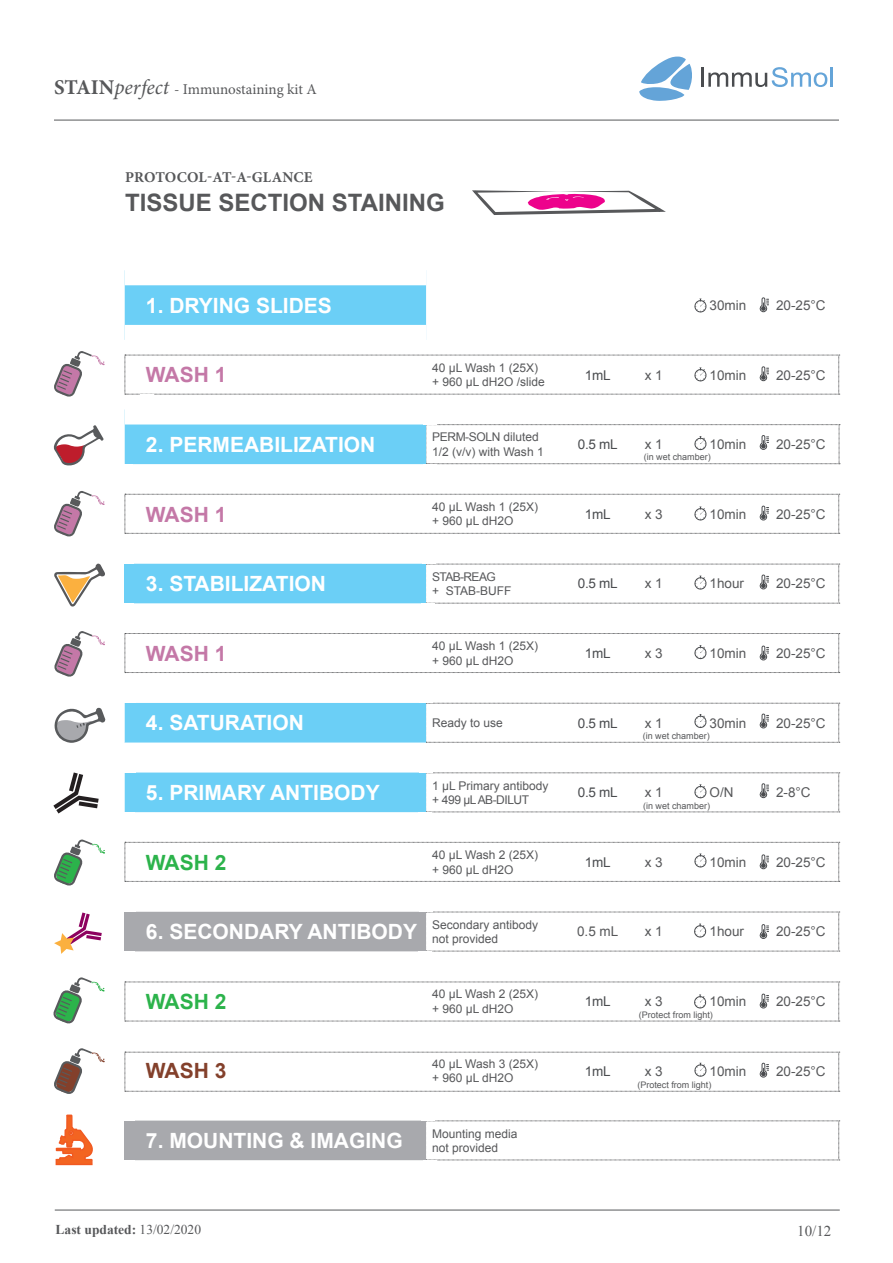
<style>
.page{position:relative;width:893px;height:1263px;background:#fff}
.page>*{position:absolute;margin:0;border:0;box-sizing:border-box;transform-origin:0 0}
.t1{font:700 24px "Arial";color:#57585a}
.t2{font:700 21px "Arial";color:#fff}
.t3{font:700 21px "Arial";color:#c478a7}
.t4{font:700 21px "Arial";color:#2cb34b}
.t5{font:700 21px "Arial";color:#83402b}
.t6{font:15px "Minion Pro";color:#57585a}
.t7{font:700 15px "Minion Pro";letter-spacing:.005em;color:#57585a}
.t8{font:15px "Times New Roman";color:#57585a}
.t9{font:13.5px "Arial";color:#57585a}
.t10{font:13.5px "Arial";letter-spacing:-.02em;color:#4a4c4f}
.t11{font:700 13.5px "Times New Roman";color:#57585a}
.t12{font:12px/14.4px "Arial";color:#57585a}
.t13{font:12px "Times New Roman";color:#57585a}
.t14{font:12px/14.4px "Arial";letter-spacing:-.05em;color:#57585a}
.t15{font:9px "Arial";color:#57585a}
.s1{font-weight:700;font-size:21px}
.s2{font-style:italic;font-size:21px}
.s3{font-weight:400}
</style>
<div class="page">
<svg style="left:639px;top:57px;width:53px;height:44px"></svg>
<hr style="left:830px;top:67px;width:3px;height:20px;background:#64a4d8">
<hr style="left:701px;top:67px;width:3px;height:20px;background:#4a4c4f">
<svg style="left:708px;top:67px;width:119px;height:20px"></svg>
<hr style="left:54px;top:120px;width:785px;height:1px;background:#57585a">
<hr style="left:55px;top:1210px;width:785px;height:1px;background:#57585a">
<svg style="left:426px;top:1120px;width:414px;height:41px"></svg>
<div style="left:125px;top:285px;width:301px;height:527px;background:#6bcff6"></div>
<div style="left:125px;top:549px;width:301px;height:69px;background:#6bcff6"></div>
<div style="left:125px;top:897px;width:301px;height:69px;background:#a8a9ad"></div>
<div style="left:125px;top:1105px;width:301px;height:70px;background:#a8a9ad"></div>
<div style="left:125px;top:325px;width:301px;height:30px;background:#fff"></div>
<div style="left:125px;top:394px;width:301px;height:30px;background:#fff"></div>
<div style="left:125px;top:464px;width:301px;height:30px;background:#fff"></div>
<div style="left:125px;top:534px;width:301px;height:30px;background:#fff"></div>
<div style="left:125px;top:603px;width:301px;height:30px;background:#fff"></div>
<div style="left:125px;top:673px;width:301px;height:30px;background:#fff"></div>
<div style="left:125px;top:742px;width:301px;height:30px;background:#fff"></div>
<div style="left:125px;top:882px;width:301px;height:30px;background:#fff"></div>
<div style="left:125px;top:951px;width:301px;height:30px;background:#fff"></div>
<div style="left:125px;top:1090px;width:301px;height:30px;background:#fff"></div>
<div style="left:125px;top:1160px;width:301px;height:30px;background:#fff"></div>
<svg style="left:55px;top:1114px;width:38px;height:52px"></svg>
<svg style="left:54px;top:351px;width:51px;height:46px"></svg>
<svg style="left:54px;top:912px;width:48px;height:42px"></svg>
<svg style="left:53px;top:772px;width:46px;height:41px"></svg>
<svg style="left:54px;top:1048px;width:51px;height:46px"></svg>
<svg style="left:53px;top:977px;width:52px;height:47px"></svg>
<svg style="left:54px;top:839px;width:51px;height:47px"></svg>
<svg style="left:54px;top:707px;width:52px;height:36px"></svg>
<svg style="left:54px;top:564px;width:51px;height:43px"></svg>
<svg style="left:54px;top:425px;width:50px;height:41px"></svg>
<svg style="left:54px;top:491px;width:51px;height:46px"></svg>
<svg style="left:54px;top:631px;width:51px;height:46px"></svg>
<svg style="left:426px;top:424px;width:414px;height:40px"></svg>
<svg style="left:426px;top:564px;width:414px;height:40px"></svg>
<svg style="left:425px;top:703px;width:415px;height:40px"></svg>
<svg style="left:425px;top:773px;width:415px;height:40px"></svg>
<svg style="left:472px;top:190px;width:194px;height:25px"></svg>
<svg style="left:426px;top:912px;width:414px;height:40px"></svg>
<div style="left:421px;top:603px;width:13px;height:28px;background:#fff"></div>
<div style="left:418px;top:812px;width:14px;height:28px;background:#fff"></div>
<div style="left:418px;top:951px;width:14px;height:28px;background:#fff"></div>
<svg style="left:125px;top:355px;width:715px;height:40px"></svg>
<svg style="left:125px;top:494px;width:715px;height:40px"></svg>
<svg style="left:125px;top:633px;width:715px;height:40px"></svg>
<svg style="left:125px;top:842px;width:715px;height:40px"></svg>
<svg style="left:125px;top:1052px;width:715px;height:40px"></svg>
<svg style="left:125px;top:982px;width:715px;height:40px"></svg>
<div style="left:423px;top:1160px;width:13px;height:29px;background:#fff"></div>
<div style="left:141px;top:394px;width:13px;height:28px;background:#fff"></div>
<svg style="left:694px;top:298px;width:13px;height:15px"></svg>
<svg style="left:759px;top:297px;width:10px;height:15px"></svg>
<p class="t6" style="left:54px;top:80px;width:264px"><span class="s1">STAIN</span><span class="s2">perfect</span> - Immunostaining kit A</p>
<p class="t7" style="left:125px;top:167px;width:189px">PROTOCOL-AT-A-GLANCE</p>
<h1 class="t1" style="left:125px;top:189px;width:321px">TISSUE SECTION STAINING</h1>
<h2 class="t2" style="left:146px;top:294px;width:187px">1. DRYING SLIDES</h2>
<p class="t9" style="left:710px;top:298px;width:38px">30min</p>
<p class="t9" style="left:776px;top:298px;width:51px">20-25°C</p>
<h2 class="t3" style="left:146px;top:363px;width:82px">WASH 1</h2>
<p class="t12" style="left:432px;top:360px;width:114px">40 µL Wash 1 (25X) + 960 µL dH2O /slide</p>
<p class="t10" style="left:585px;top:367px;width:27px">1mL</p>
<p class="t9" style="left:645px;top:367px;width:20px">x 1</p>
<p class="t9" style="left:710px;top:367px;width:38px">10min</p>
<p class="t9" style="left:776px;top:367px;width:51px">20-25°C</p>
<h2 class="t2" style="left:146px;top:433px;width:231px">2. PERMEABILIZATION</h2>
<p class="t12" style="left:432px;top:430px;width:113px">PERM-SOLN diluted<br>1/2 (v/v) with Wash 1</p>
<p class="t10" style="left:578px;top:437px;width:41px">0.5 mL</p>
<p class="t9" style="left:645px;top:437px;width:20px">x 1</p>
<p class="t9" style="left:710px;top:437px;width:38px">10min</p>
<p class="t9" style="left:776px;top:437px;width:51px">20-25°C</p>
<p class="t15" style="left:644px;top:452px;width:69px">(in wet chamber)</p>
<h2 class="t3" style="left:146px;top:503px;width:82px">WASH 1</h2>
<p class="t12" style="left:432px;top:500px;width:108px">40 µL Wash 1 (25X) + 960 µL dH2O</p>
<p class="t10" style="left:585px;top:507px;width:27px">1mL</p>
<p class="t9" style="left:645px;top:507px;width:20px">x 3</p>
<p class="t9" style="left:710px;top:507px;width:38px">10min</p>
<p class="t9" style="left:776px;top:507px;width:51px">20-25°C</p>
<h2 class="t2" style="left:146px;top:572px;width:182px">3. STABILIZATION</h2>
<p class="t14" style="left:432px;top:569px;width:81px">STAB-REAG<br>+ STAB-BUFF</p>
<p class="t10" style="left:578px;top:576px;width:41px">0.5 mL</p>
<p class="t9" style="left:645px;top:576px;width:20px">x 1</p>
<p class="t9" style="left:710px;top:576px;width:36px">1hour</p>
<p class="t9" style="left:776px;top:576px;width:51px">20-25°C</p>
<h2 class="t3" style="left:146px;top:642px;width:82px">WASH 1</h2>
<p class="t12" style="left:432px;top:639px;width:108px">40 µL Wash 1 (25X) + 960 µL dH2O</p>
<p class="t10" style="left:585px;top:646px;width:27px">1mL</p>
<p class="t9" style="left:645px;top:646px;width:20px">x 3</p>
<p class="t9" style="left:710px;top:646px;width:38px">10min</p>
<p class="t9" style="left:776px;top:646px;width:51px">20-25°C</p>
<h2 class="t2" style="left:146px;top:711px;width:159px">4. SATURATION</h2>
<p class="t12" style="left:432px;top:716px;width:72px">Ready to use</p>
<p class="t10" style="left:578px;top:715px;width:41px">0.5 mL</p>
<p class="t9" style="left:645px;top:715px;width:20px">x 1</p>
<p class="t9" style="left:710px;top:715px;width:38px">30min</p>
<p class="t9" style="left:776px;top:715px;width:51px">20-25°C</p>
<p class="t15" style="left:643px;top:731px;width:69px">(in wet chamber)</p>
<h2 class="t2" style="left:146px;top:781px;width:235px">5. PRIMARY ANTIBODY</h2>
<p class="t12" style="left:432px;top:778px;width:118px">1 µL Primary antibody + 499 µL AB-DILUT</p>
<p class="t10" style="left:578px;top:785px;width:41px">0.5 mL</p>
<p class="t9" style="left:645px;top:785px;width:20px">x 1</p>
<p class="t9" style="left:710px;top:785px;width:26px">O/N</p>
<p class="t9" style="left:776px;top:785px;width:36px">2-8°C</p>
<p class="t15" style="left:643px;top:801px;width:69px">(in wet chamber)</p>
<h2 class="t4" style="left:146px;top:850px;width:82px">WASH 2</h2>
<p class="t12" style="left:432px;top:848px;width:108px">40 µL Wash 2 (25X) + 960 µL dH2O</p>
<p class="t10" style="left:585px;top:855px;width:27px">1mL</p>
<p class="t9" style="left:645px;top:855px;width:20px">x 3</p>
<p class="t9" style="left:710px;top:855px;width:38px">10min</p>
<p class="t9" style="left:776px;top:855px;width:51px">20-25°C</p>
<h2 class="t2" style="left:146px;top:920px;width:273px">6. SECONDARY ANTIBODY</h2>
<p class="t12" style="left:432px;top:917px;width:108px">Secondary antibody not provided</p>
<p class="t9" style="left:577px;top:924px;width:43px">0.5 mL</p>
<p class="t9" style="left:645px;top:924px;width:20px">x 1</p>
<p class="t9" style="left:710px;top:924px;width:36px">1hour</p>
<p class="t9" style="left:776px;top:924px;width:51px">20-25°C</p>
<h2 class="t4" style="left:146px;top:990px;width:82px">WASH 2</h2>
<p class="t12" style="left:432px;top:987px;width:108px">40 µL Wash 2 (25X) + 960 µL dH2O</p>
<p class="t10" style="left:585px;top:994px;width:27px">1mL</p>
<p class="t9" style="left:645px;top:994px;width:20px">x 3</p>
<p class="t9" style="left:710px;top:994px;width:38px">10min</p>
<p class="t9" style="left:776px;top:994px;width:51px">20-25°C</p>
<p class="t15" style="left:639px;top:1010px;width:76px">(Protect from light)</p>
<h2 class="t5" style="left:146px;top:1059px;width:82px">WASH 3</h2>
<p class="t12" style="left:432px;top:1056px;width:108px">40 µL Wash 3 (25X) + 960 µL dH2O</p>
<p class="t10" style="left:585px;top:1063px;width:27px">1mL</p>
<p class="t9" style="left:645px;top:1063px;width:20px">x 3</p>
<p class="t9" style="left:710px;top:1063px;width:38px">10min</p>
<p class="t9" style="left:776px;top:1063px;width:51px">20-25°C</p>
<p class="t15" style="left:637px;top:1080px;width:76px">(Protect from light)</p>
<h2 class="t2" style="left:146px;top:1129px;width:258px">7. MOUNTING &amp; IMAGING</h2>
<p class="t12" style="left:432px;top:1126px;width:87px">Mounting media not provided</p>
<p class="t11" style="left:56px;top:1222px;width:147px">Last updated: <span class="s3">13/02/2020</span></p>
<p class="t13" style="left:60px;top:1223px;width:128px">Last-updated : 02/07/2015</p>
<p class="t8" style="left:797px;top:1222px;width:36px">10/12</p>
</div>
